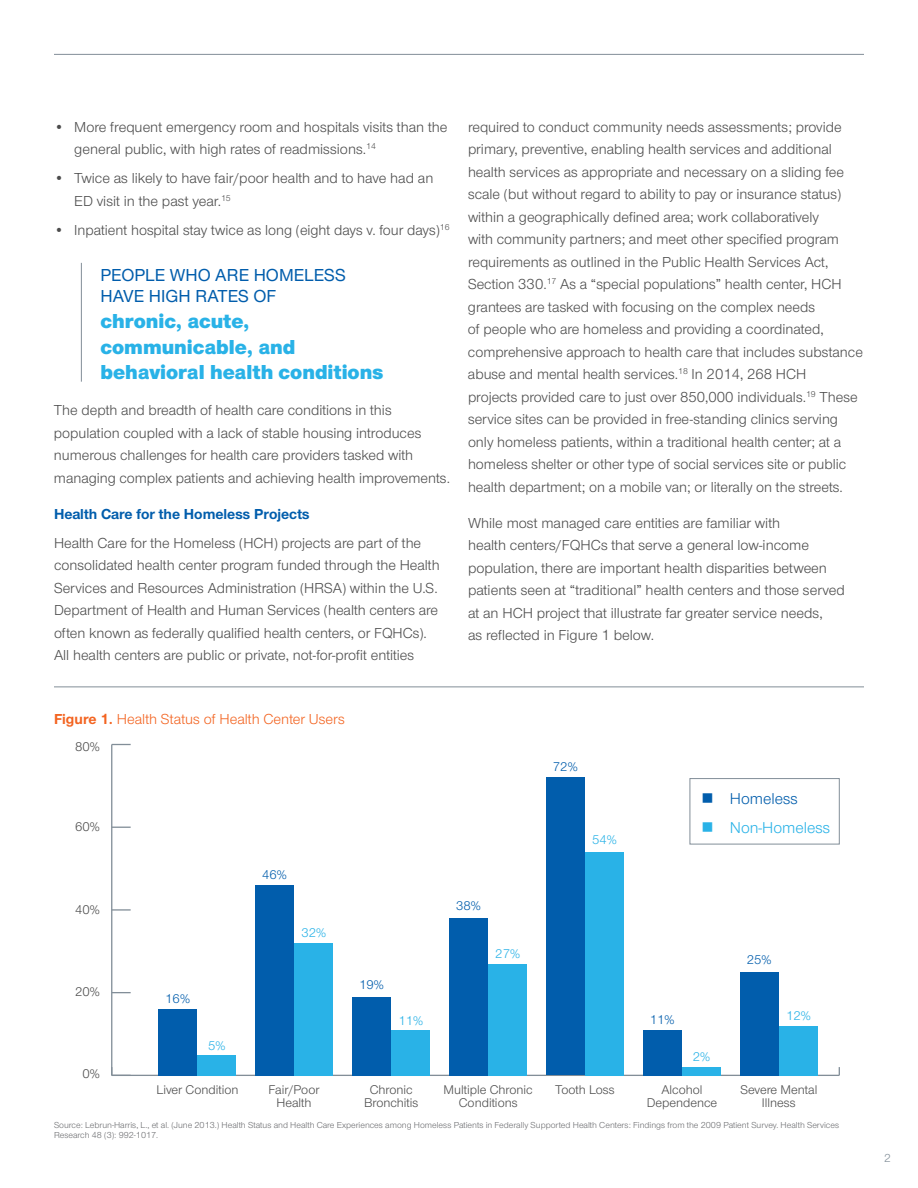
<style>
.page{position:relative;width:918px;height:1188px;background:#fff}
.page>*{position:absolute;margin:0;border:0;box-sizing:border-box;transform-origin:0 0}
.t1{font:900 21px/25.2px "UHC Sans";color:#29b2e7}
.t2{font:500 18px/21.6px "UHC Sans";color:#015dac}
.t3{font:16.35px "UHC Sans";color:#29b2e7}
.t4{font:16.35px "UHC Sans";color:#015dac}
.t5{font:15px/22.5px "UHC Sans";color:#4c4c4c}
.t6{font:15px "UHC Sans";color:#f36421}
.t7{font:700 15px "UHC Sans";color:#015dac}
.t8{font:13.05px/13px "UHC Sans";color:#4c4c4c;text-align:center}
.t9{font:13.05px "UHC Sans";color:#015dac}
.t10{font:13.05px "UHC Sans";color:#29b2e7}
.t11{font:12px "UHC Sans";color:#828e98}
.t12{font:9px/10.8px "UHC Sans";color:#6c6d70}
.s1{font-weight:700}
</style>
<div class="page">
<hr style="left:54px;top:54px;width:810px;height:1px;background:#828e98">
<hr style="left:112px;top:1075px;width:727px;height:1px;background:#828e98">
<hr style="left:111px;top:745px;width:1px;height:330px;background:#828e98">
<svg style="left:111px;top:1067px;width:20px;height:9px"></svg>
<svg style="left:112px;top:992px;width:19px;height:1px"></svg>
<svg style="left:112px;top:909px;width:19px;height:2px"></svg>
<svg style="left:112px;top:827px;width:19px;height:1px"></svg>
<svg style="left:112px;top:744px;width:19px;height:1px"></svg>
<div style="left:779px;top:1026px;width:39px;height:49px;background:#29b2e7"></div>
<div style="left:740px;top:972px;width:38px;height:103px;background:#015dac"></div>
<div style="left:682px;top:1067px;width:39px;height:8px;background:#29b2e7"></div>
<div style="left:643px;top:1030px;width:39px;height:45px;background:#015dac"></div>
<div style="left:585px;top:852px;width:39px;height:223px;background:#29b2e7"></div>
<div style="left:546px;top:778px;width:39px;height:297px;background:#015dac"></div>
<div style="left:488px;top:964px;width:39px;height:111px;background:#29b2e7"></div>
<div style="left:449px;top:918px;width:39px;height:157px;background:#015dac"></div>
<div style="left:391px;top:1030px;width:39px;height:45px;background:#29b2e7"></div>
<div style="left:352px;top:997px;width:39px;height:78px;background:#015dac"></div>
<div style="left:294px;top:943px;width:39px;height:132px;background:#29b2e7"></div>
<div style="left:255px;top:885px;width:39px;height:190px;background:#015dac"></div>
<div style="left:197px;top:1055px;width:39px;height:20px;background:#29b2e7"></div>
<div style="left:158px;top:1009px;width:39px;height:66px;background:#015dac"></div>
<div style="left:690px;top:778px;width:149px;height:66px;border:1px solid #828e98"></div>
<hr style="left:54px;top:687px;width:810px;height:1px;background:#828e98">
<hr style="left:81px;top:263px;width:1px;height:119px;background:#828e98">
<p class="t5" style="left:74px;top:115px;width:375px;text-indent:-20px">• More frequent emergency room and hospitals visits than the general public, with high rates of readmissions.<sup>14</sup></p>
<p class="t5" style="left:74px;top:167px;width:361px;text-indent:-20px">• Twice as likely to have fair/poor health and to have had an<br>ED visit in the past year.<sup>15</sup></p>
<p class="t5" style="left:54px;top:218px;width:397px">• Inpatient hospital stay twice as long (eight days v. four days)<sup>16</sup></p>
<p class="t2" style="left:100px;top:263px;width:247px">PEOPLE WHO ARE HOMELESS<br>HAVE HIGH RATES OF</p>
<h1 class="t1" style="left:100px;top:308px;width:284px">chronic, acute, communicable, and behavioral health conditions</h1>
<p class="t5" style="left:54px;top:398px;width:398px">The depth and breadth of health care conditions in this population coupled with a lack of stable housing introduces numerous challenges for health care providers tasked with managing complex patients and achieving health improvements.</p>
<p class="t7" style="left:54px;top:503px;width:257px">Health Care for the Homeless Projects</p>
<p class="t5" style="left:54px;top:531px;width:387px">Health Care for the Homeless (HCH) projects are part of the consolidated health center program funded through the Health Services and Resources Administration (HRSA) within the U.S.<br>Department of Health and Human Services (health centers are often known as federally qualified health centers, or FQHCs).<br>All health centers are public or private, not-for-profit entities</p>
<p class="t5" style="left:468px;top:115px;width:396px">required to conduct community needs assessments; provide primary, preventive, enabling health services and additional health services as appropriate and necessary on a sliding fee scale (but without regard to ability to pay or insurance status) within a geographically defined area; work collaboratively<br>with community partners; and meet other specified program requirements as outlined in the Public Health Services Act, Section 330.<sup>17</sup> As a “special populations” health center, HCH grantees are tasked with focusing on the complex needs<br>of people who are homeless and providing a coordinated, comprehensive approach to health care that includes substance abuse and mental health services.<sup>18</sup> In 2014, 268 HCH<br>projects provided care to just over 850,000 individuals.<sup>19</sup> These service sites can be provided in free-standing clinics serving only homeless patients, within a traditional health center; at a homeless shelter or other type of social services site or public health department; on a mobile van; or literally on the streets.</p>
<p class="t5" style="left:468px;top:511px;width:378px">While most managed care entities are familiar with<br>health centers/FQHCs that serve a general low-income population, there are important health disparities between patients seen at “traditional” health centers and those served at an HCH project that illustrate far greater service needs,<br>as reflected in Figure 1 below.</p>
<p class="t6" style="left:54px;top:709px;width:292px"><span class="s1">Figure 1.</span> Health Status of Health Center Users</p>
<p class="t8" style="left:75px;top:740px;width:26px">80%</p>
<p class="t8" style="left:75px;top:820px;width:26px">60%</p>
<p class="t9" style="left:262px;top:866px;width:26px">46%</p>
<p class="t9" style="left:553px;top:758px;width:26px">72%</p>
<p class="t10" style="left:592px;top:831px;width:26px">54%</p>
<p class="t4" style="left:701px;top:788px;width:98px">■ Homeless</p>
<p class="t3" style="left:701px;top:817px;width:130px">■ Non-Homeless</p>
<p class="t8" style="left:75px;top:902px;width:26px">40%</p>
<p class="t8" style="left:75px;top:985px;width:26px">20%</p>
<p class="t8" style="left:83px;top:1067px;width:19px">0%</p>
<p class="t9" style="left:165px;top:990px;width:26px">16%</p>
<p class="t10" style="left:208px;top:1037px;width:19px">5%</p>
<p class="t10" style="left:301px;top:924px;width:26px">32%</p>
<p class="t9" style="left:359px;top:977px;width:26px">19%</p>
<p class="t10" style="left:398px;top:1012px;width:26px">11%</p>
<p class="t9" style="left:456px;top:897px;width:26px">38%</p>
<p class="t10" style="left:495px;top:946px;width:26px">27%</p>
<p class="t9" style="left:650px;top:1011px;width:26px">11%</p>
<p class="t10" style="left:693px;top:1048px;width:19px">2%</p>
<p class="t9" style="left:747px;top:951px;width:26px">25%</p>
<p class="t10" style="left:786px;top:1007px;width:26px">12%</p>
<p class="t8" style="left:156px;top:1083px;width:84px">Liver Condition</p>
<p class="t8" style="left:269px;top:1083px;width:52px">Fair/Poor<br>Health</p>
<p class="t8" style="left:364px;top:1083px;width:56px">Chronic<br>Bronchitis</p>
<p class="t8" style="left:444px;top:1083px;width:91px">Multiple Chronic<br>Conditions</p>
<p class="t8" style="left:555px;top:1083px;width:61px">Tooth Loss</p>
<p class="t8" style="left:647px;top:1083px;width:72px">Alcohol<br>Dependence</p>
<p class="t8" style="left:740px;top:1083px;width:79px">Severe Mental<br>Illness</p>
<p class="t12" style="left:54px;top:1119px;width:787px">Source: Lebrun-Harris, L., et al. (June 2013.) Health Status and Health Care Experiences among Homeless Patients in Federally Supported Health Centers: Findings from the 2009 Patient Survey. Health Services<br>Research 48 (3): 992-1017.</p>
<p class="t11" style="left:884px;top:1150px;width:8px">2</p>
</div>
